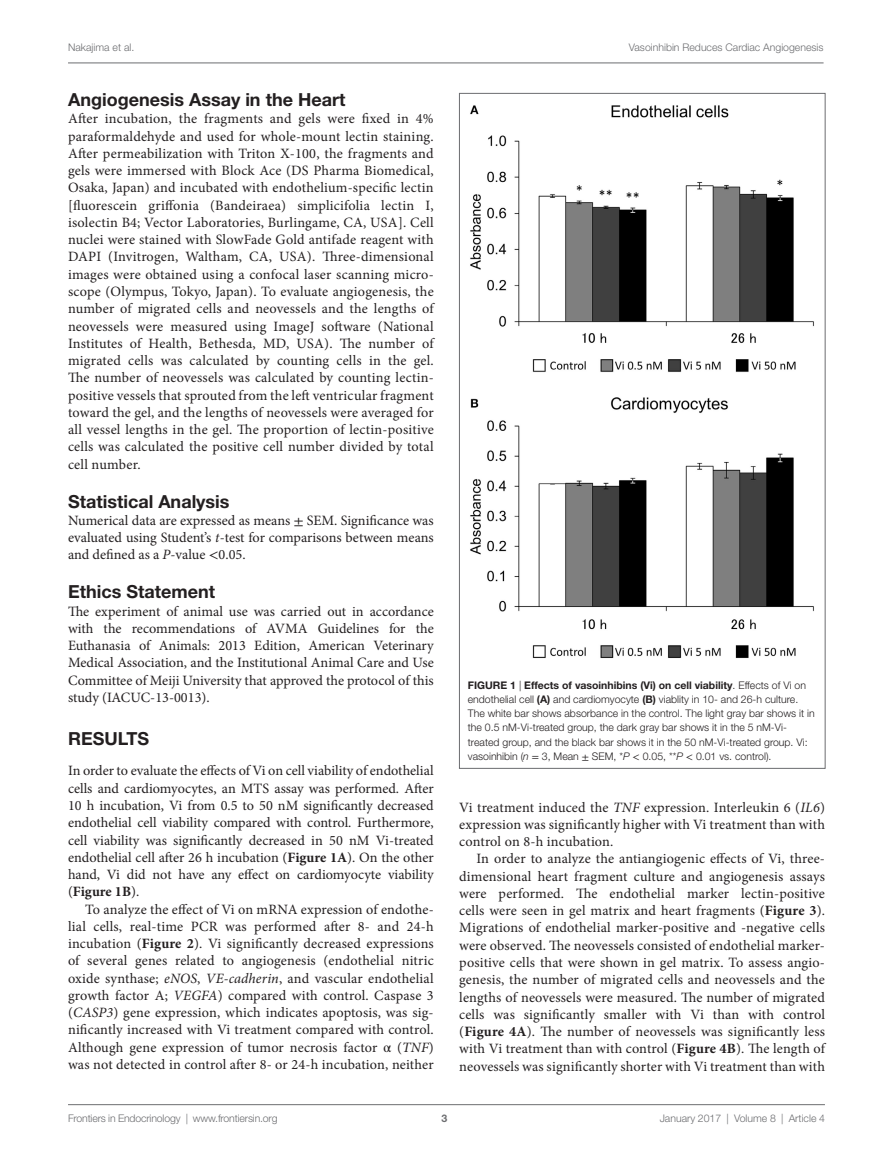
<style>
.page{position:relative;width:893px;height:1170px;background:#fff}
.page>*{position:absolute;margin:0;border:0;box-sizing:border-box;transform-origin:0 0}
.t1{font:700 18px "Helvetica Neue LT Std";color:#231f20}
.t2{font:14.25px/17.2px "Minion Pro";letter-spacing:.005em;color:#231f20;text-align:justify}
.t3{font:300 10.5px/14.2px "Helvetica Neue LT Std";color:#231f20}
.t4{font:300 10.5px "Helvetica Neue LT Std";color:#6c6d70}
.t5{font:700 10.5px "Helvetica Neue LT Std";color:#6c6d70}
.s1{font-family:"STIX General"}
.s2{font-style:italic}
.s3{font-weight:700}
.s4{font-family:"STIX General";font-weight:400}
</style>
<div class="page">
<img style="left:470px;top:105px;width:344px;height:553px">
<hr style="left:68px;top:1104px;width:757px;height:1px;background:#6c6d70">
<hr style="left:68px;top:63px;width:755px;height:1px;background:#6c6d70">
<p class="t4" style="left:68px;top:41px;width:68px">Nakajima et al.</p>
<p class="t4" style="left:629px;top:41px;width:196px">Vasoinhibin Reduces Cardiac Angiogenesis</p>
<p class="t1" style="left:68px;top:88px;width:279px">Angiogenesis Assay in the Heart</p>
<p class="t2" style="left:68px;top:110px;width:367px">After incubation, the fragments and gels were fixed in 4% paraformaldehyde and used for whole-mount lectin staining.<br>After permeabilization with Triton X-100, the fragments and gels were immersed with Block Ace (DS Pharma Biomedical, Osaka, Japan) and incubated with endothelium-specific lectin [fluorescein griffonia (Bandeiraea) simplicifolia lectin I, isolectin B4; Vector Laboratories, Burlingame, CA, USA]. Cell nuclei were stained with SlowFade Gold antifade reagent with DAPI (Invitrogen, Waltham, CA, USA). Three-dimensional images were obtained using a confocal laser scanning micro&shy;scope (Olympus, Tokyo, Japan). To evaluate angiogenesis, the number of migrated cells and neovessels and the lengths of neovessels were measured using ImageJ software (National Institutes of Health, Bethesda, MD, USA). The number of migrated cells was calculated by counting cells in the gel.<br>The number of neovessels was calculated by counting lectin&shy;positive vessels that sprouted from the left ventricular fragment toward the gel, and the lengths of neovessels were averaged for all vessel lengths in the gel. The proportion of lectin-positive cells was calculated the positive cell number divided by total cell number.</p>
<p class="t1" style="left:68px;top:490px;width:163px">Statistical Analysis</p>
<p class="t2" style="left:68px;top:511px;width:367px">Numerical data are expressed as means <span class="s1">±</span> SEM. Significance was evaluated using Student’s <span class="s2">t</span>-test for comparisons between means and defined as a <span class="s2">P</span>-value <span class="s1">&lt;</span>0.05.</p>
<p class="t1" style="left:68px;top:580px;width:148px">Ethics Statement</p>
<p class="t2" style="left:68px;top:602px;width:367px">The experiment of animal use was carried out in accordance with the recommendations of AVMA Guidelines for the Euthanasia of Animals: 2013 Edition, American Veterinary Medical Association, and the Institutional Animal Care and Use Committee of Meiji University that approved the protocol of this study (IACUC-13-0013).</p>
<p class="t1" style="left:68px;top:727px;width:13px">RES</p>
<p class="t1" style="left:104px;top:727px;width:45px">ULTS</p>
<p class="t2" style="left:68px;top:762px;width:367px">In order to evaluate the effects of Vi on cell viability of endothelial cells and cardiomyocytes, an MTS assay was performed. After 10 h incubation, Vi from 0.5 to 50 nM significantly decreased endothelial cell viability compared with control. Furthermore, cell viability was significantly decreased in 50 nM Vi-treated endothelial cell after 26 h incubation (<span class="s3">Figure 1A</span>). On the other hand, Vi did not have any effect on cardiomyocyte viability (<span class="s3">Figure 1B</span>).</p>
<p class="t2" style="left:68px;top:900px;width:367px;text-indent:17px">To analyze the effect of Vi on mRNA expression of endothe&shy;lial cells, real-time PCR was performed after 8- and 24-h incubation (<span class="s3">Figure 2</span>). Vi significantly decreased expressions of several genes related to angiogenesis (endothelial nitric oxide synthase; <span class="s2">eNOS</span>, <span class="s2">VE-cadherin</span>, and vascular endothelial growth factor A; <span class="s2">VEGFA</span>) compared with control. Caspase 3 (<span class="s2">CASP3</span>) gene expression, which indicates apoptosis, was sig&shy;nificantly increased with Vi treatment compared with control.<br>Although gene expression of tumor necrosis factor <span class="s1">α</span> (<span class="s2">TNF</span>) was not detected in control after 8- or 24-h incubation, neither</p>
<p class="t3" style="left:468px;top:677px;width:348px"><span class="s3">Figure 1</span> | <span class="s3">Effects of vasoinhibins (Vi) on cell viability</span>. Effects of Vi on endothelial cell <span class="s3">(A)</span> and cardiomyocyte <span class="s3">(B)</span> viablity in 10- and 26-h culture.<br>The white bar shows absorbance in the control. The light gray bar shows it in the 0.5 nM-Vi-treated group, the dark gray bar shows it in the 5 nM-Vi&shy;treated group, and the black bar shows it in the 50 nM-Vi-treated group. Vi: vasoinhibin (<span class="s2">n</span> <span class="s4">=</span> 3, Mean <span class="s4">±</span> SEM, *<span class="s2">P</span> <span class="s4">&lt;</span> 0.05, **<span class="s2">P</span> <span class="s4">&lt;</span> 0.01 vs. control).</p>
<p class="t2" style="left:459px;top:798px;width:367px">Vi treatment induced the <span class="s2">TNF</span> expression. Interleukin 6 (<span class="s2">IL6</span>) expression was significantly higher with Vi treatment than with control on 8-h incubation.</p>
<p class="t2" style="left:459px;top:850px;width:367px;text-indent:17px">In order to analyze the antiangiogenic effects of Vi, three&shy;dimensional heart fragment culture and angiogenesis assays were performed. The endothelial marker lectin-positive cells were seen in gel matrix and heart fragments (<span class="s3">Figure 3</span>).<br>Migrations of endothelial marker-positive and -negative cells were observed. The neovessels consisted of endothelial marker&shy;positive cells that were shown in gel matrix. To assess angio&shy;genesis, the number of migrated cells and neovessels and the lengths of neovessels were measured. The number of migrated cells was significantly smaller with Vi than with control (<span class="s3">Figure 4A</span>). The number of neovessels was significantly less with Vi treatment than with control (<span class="s3">Figure 4B</span>). The length of neovessels was significantly shorter with Vi treatment than with</p>
<p class="t4" style="left:68px;top:1111px;width:211px">Frontiers in Endocrinology | www.frontiersin.org</p>
<p class="t4" style="left:660px;top:1111px;width:167px">January 2017 | Volume 8 | Article 4</p>
<p class="t5" style="left:441px;top:1111px;width:7px">3</p>
</div>
